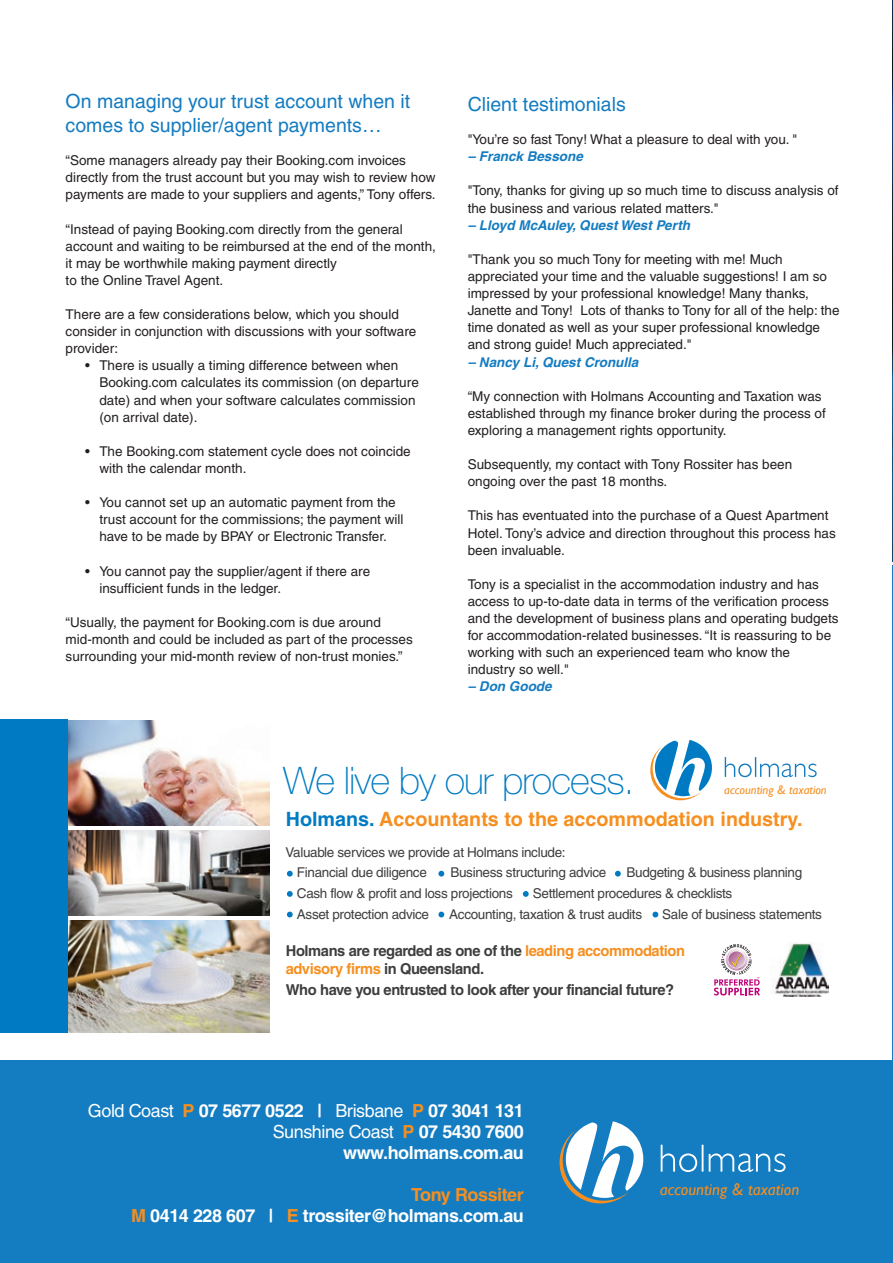
<style>
.page{position:relative;width:893px;height:1263px;background:#fff}
.page>*{position:absolute;margin:0;border:0;box-sizing:border-box;transform-origin:0 0}
.t1{font:100 37.95px "Helvetica Neue";letter-spacing:-.025em;color:#007bc3}
.t2{font:700 19.8px "Helvetica";color:#f68f20}
.t3{font:19.5px/23.4px "Helvetica";color:#147cc1}
.t4{font:700 18px/21px "Helvetica";letter-spacing:-.025em;color:#fff;text-align:right}
.t5{font:italic 16.8px "Gill Sans";color:#f68f1e}
.t6{font:700 15px/18px "Helvetica";letter-spacing:-.03em;color:#3e3e3f}
.t7{font:13.5px/17.1px "Helvetica";color:#231f20}
.t8{font:13.5px "Helvetica";letter-spacing:-.025em;color:#3e3e3f}
.t9{font:italic 700 13.5px "Helvetica";color:#147cc1}
.t10{font:italic 12.45px "Gill Sans";color:#f68f20}
.s1{color:#007bc3}
.s2{color:#f68f20}
.s3{font-weight:400}
.s4{color:#f68f1e}
</style>
<div class="page">
<svg style="left:892px;top:1px;width:1px;height:560px"></svg>
<div style="left:0;top:1060px;width:893px;height:202px;background:#147cc1"></div>
<img style="left:67px;top:919px;width:202px;height:113px">
<img style="left:67px;top:721px;width:202px;height:105px">
<img style="left:67px;top:830px;width:202px;height:86px">
<svg style="left:650px;top:740px;width:62px;height:60px"></svg>
<svg style="left:725px;top:757px;width:92px;height:20px"></svg>
<div style="left:0;top:720px;width:67px;height:313px;background:#007bc3"></div>
<svg style="left:714px;top:944px;width:46px;height:51px"></svg>
<img style="left:771px;top:943px;width:57px;height:53px">
<svg style="left:287px;top:871px;width:6px;height:5px"></svg>
<svg style="left:438px;top:871px;width:6px;height:5px"></svg>
<svg style="left:615px;top:871px;width:6px;height:5px"></svg>
<svg style="left:287px;top:891px;width:6px;height:6px"></svg>
<svg style="left:523px;top:891px;width:6px;height:6px"></svg>
<svg style="left:287px;top:912px;width:6px;height:5px"></svg>
<svg style="left:438px;top:912px;width:6px;height:5px"></svg>
<svg style="left:652px;top:912px;width:6px;height:5px"></svg>
<svg style="left:560px;top:1121px;width:83px;height:82px"></svg>
<svg style="left:661px;top:1145px;width:42px;height:27px"></svg>
<svg style="left:709px;top:1153px;width:76px;height:19px"></svg>
<h3 class="t3" style="left:66px;top:90px;width:346px">On managing your trust account when it comes to supplier/agent payments…</h3>
<p class="t7" style="left:66px;top:152px;width:372px">“Some managers already pay their Booking.com invoices directly from the trust account but you may wish to review how payments are made to your suppliers and agents,” Tony offers.</p>
<p class="t7" style="left:66px;top:220px;width:372px">“Instead of paying Booking.com directly from the general account and waiting to be reimbursed at the end of the month, it may be worthwhile making payment directly<br>to the Online Travel Agent.</p>
<p class="t7" style="left:66px;top:306px;width:352px">There are a few considerations below, which you should consider in conjunction with discussions with your software provider:</p>
<p class="t7" style="left:99px;top:357px;width:321px;text-indent:-14px">• There is usually a timing difference between when Booking.com calculates its commission (on departure date) and when your software calculates commission (on arrival date).</p>
<p class="t7" style="left:99px;top:442px;width:313px;text-indent:-14px">• The Booking.com statement cycle does not coincide with the calendar month.</p>
<p class="t7" style="left:99px;top:494px;width:306px;text-indent:-14px">• You cannot set up an automatic payment from the trust account for the commissions; the payment will have to be made by BPAY or Electronic Transfer.</p>
<p class="t7" style="left:99px;top:562px;width:272px;text-indent:-14px">• You cannot pay the supplier/agent if there are insufficient funds in the ledger.</p>
<p class="t7" style="left:66px;top:613px;width:349px">“Usually, the payment for Booking.com is due around mid-month and could be included as part of the processes surrounding your mid-month review of non-trust monies.”</p>
<h3 class="t3" style="left:468px;top:92px;width:160px">Client testimonials</h3>
<p class="t7" style="left:468px;top:131px;width:331px">"You’re so fast Tony! What a pleasure to deal with you. "</p>
<p class="t9" style="left:468px;top:148px;width:117px">– Franck Bessone</p>
<p class="t7" style="left:468px;top:182px;width:372px">"Tony, thanks for giving up so much time to discuss analysis of the business and various related matters."</p>
<p class="t9" style="left:468px;top:217px;width:224px">– Lloyd McAuley, Quest West Perth</p>
<p class="t7" style="left:468px;top:251px;width:373px">"Thank you so much Tony for meeting with me! Much appreciated your time and the valuable suggestions! I am so impressed by your professional knowledge! Many thanks, Janette and Tony! Lots of thanks to Tony for all of the help: the time donated as well as your super professional knowledge and strong guide! Much appreciated."</p>
<p class="t9" style="left:468px;top:353px;width:172px">– Nancy Li, Quest Cronulla</p>
<p class="t7" style="left:468px;top:387px;width:360px">“My connection with Holmans Accounting and Taxation was established through my finance broker during the process of exploring a management rights opportunity.</p>
<p class="t7" style="left:468px;top:456px;width:326px">Subsequently, my contact with Tony Rossiter has been ongoing over the past 18 months.</p>
<p class="t7" style="left:468px;top:507px;width:370px">This has eventuated into the purchase of a Quest Apartment<br>Hotel. Tony’s advice and direction throughout this process has been invaluable.</p>
<p class="t7" style="left:468px;top:575px;width:372px">Tony is a specialist in the accommodation industry and has access to up-to-date data in terms of the verification process and the development of business plans and operating budgets for accommodation-related businesses. “It is reassuring to be working with such an experienced team who know the industry so well."</p>
<p class="t9" style="left:468px;top:678px;width:86px">– Don Goode</p>
<h1 class="t1" style="left:283px;top:759px;width:352px">We live by our process.</h1>
<p class="t10" style="left:724px;top:783px;width:104px">accounting &amp; taxation</p>
<h2 class="t2" style="left:286px;top:807px;width:518px"><span class="s1">Holmans.</span> Accountants to the accommodation industry.</h2>
<p class="t8" style="left:286px;top:844px;width:282px">Valuable services we provide at Holmans include:</p>
<p class="t8" style="left:297px;top:865px;width:131px">Financial due diligence</p>
<p class="t8" style="left:450px;top:865px;width:157px">Business structuring advice</p>
<p class="t8" style="left:626px;top:865px;width:177px">Budgeting &amp; business planning</p>
<p class="t8" style="left:297px;top:886px;width:217px">Cash flow &amp; profit and loss projections</p>
<p class="t8" style="left:533px;top:886px;width:201px">Settlement procedures &amp; checklists</p>
<p class="t8" style="left:297px;top:907px;width:134px">Asset protection advice</p>
<p class="t8" style="left:449px;top:907px;width:194px">Accounting, taxation &amp; trust audits</p>
<p class="t8" style="left:662px;top:907px;width:161px">Sale of business statements</p>
<p class="t6" style="left:286px;top:941px;width:401px">Holmans are regarded as one of the <span class="s2">leading accommodation advisory firms</span> in Queensland.</p>
<p class="t6" style="left:286px;top:980px;width:390px">Who have you entrusted to look after your financial future?</p>
<h3 class="t4" style="left:88px;top:1100px;width:437px"><span class="s3">Gold Coast</span> <span class="s2">P</span> 07 5677 0522 | <span class="s3">Brisbane</span> <span class="s2">P</span> 07 3041 131<br><span class="s3">Sunshine Coast</span> <span class="s2">P</span> 07 5430 7600 www.holmans.com.au</h3>
<h3 class="t4" style="left:131px;top:1184px;width:394px"><span class="s4">Tony Rossiter<br></span><span class="s2">M</span> 0414 228 607 | <span class="s2">E</span> trossiter@holmans.com.au</h3>
<p class="t5" style="left:660px;top:1180px;width:141px">accounting &amp; taxation</p>
</div>
